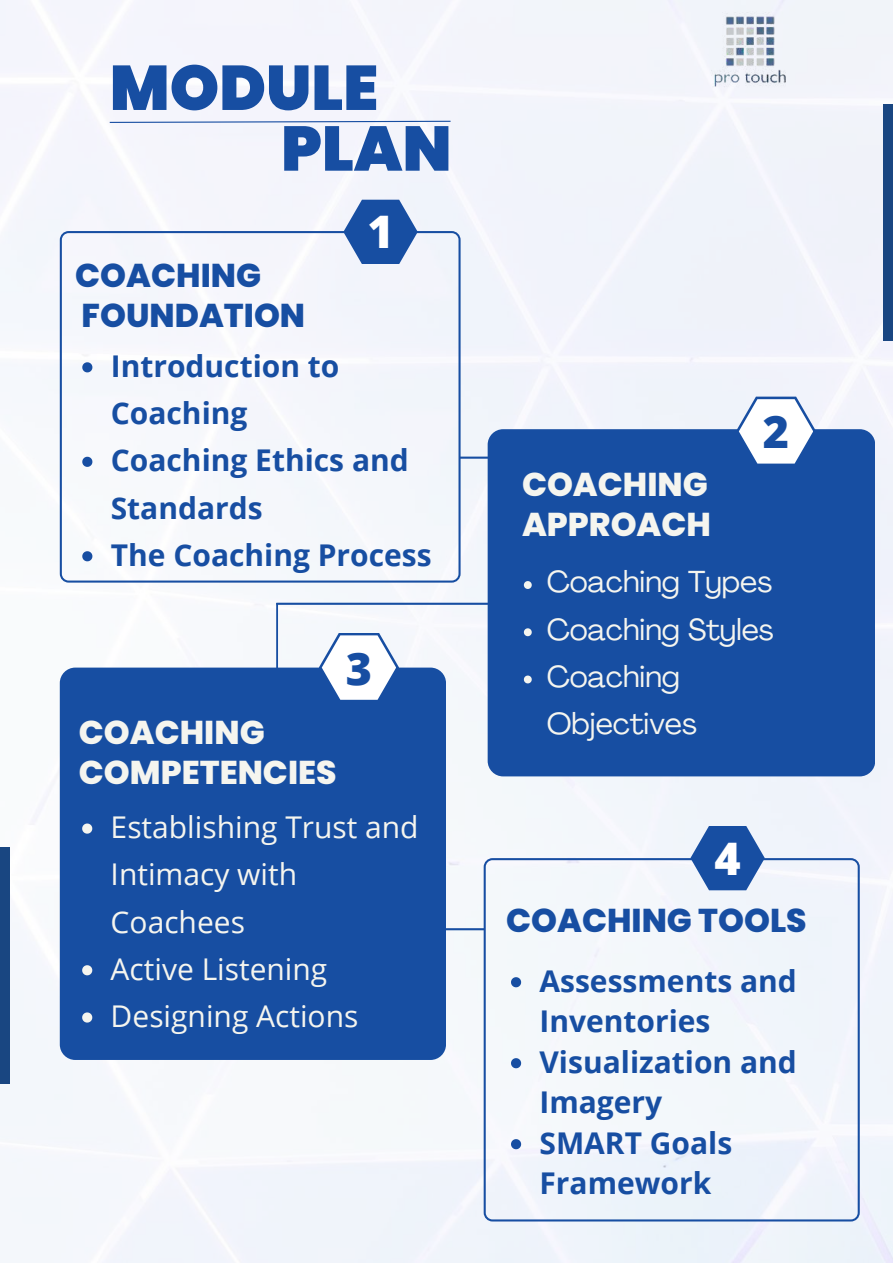
<style>
.page{position:relative;width:893px;height:1264px;background:#fff}
.page>*{position:absolute;margin:0;border:0;box-sizing:border-box;transform-origin:0 0}
.t1{font:900 63px/60.8px "Poppins";color:#174ea2}
.t2{font:800 44.85px "Open Sans";color:#fff}
.t3{font:800 44.85px "Open Sans";color:#174ea2}
.t4{font:800 33px/40.5px "Poppins";color:#f5f5ef}
.t5{font:800 33px/40.5px "Poppins";color:#174ea2}
.t6{font:700 30px/40.5px "Open Sans";color:#174ea2}
.t7{font:30px/47.2px "Open Sans";color:#f5f5ef}
.t8{font:30px/47.2px "Agrandir";color:#f5f5ef}
</style>
<div class="page">
<div style="left:0;top:0;width:892px;height:1262px;background:#f3f5fb"></div>
<div style="left:60px;top:231px;width:400px;height:351px;background:#f5f7fb"></div>
<div style="left:487px;top:429px;width:387px;height:347px;background:#174ea2;border-radius:15px"></div>
<svg style="left:446px;top:928px;width:37px;height:2px"></svg>
<div style="left:60px;top:667px;width:386px;height:392px;background:#174ea2;border-radius:15px"></div>
<div style="left:483px;top:858px;width:376px;height:363px;background:#f3f7fb"></div>
<svg style="left:459px;top:456px;width:29px;height:2px"></svg>
<svg style="left:511px;top:977px;width:10px;height:10px"></svg>
<svg style="left:511px;top:1058px;width:10px;height:10px"></svg>
<svg style="left:511px;top:1139px;width:10px;height:10px"></svg>
<svg style="left:82px;top:823px;width:10px;height:10px"></svg>
<svg style="left:82px;top:965px;width:10px;height:10px"></svg>
<svg style="left:82px;top:1012px;width:10px;height:10px"></svg>
<svg style="left:82px;top:362px;width:10px;height:10px"></svg>
<svg style="left:82px;top:457px;width:10px;height:10px"></svg>
<svg style="left:82px;top:551px;width:10px;height:10px"></svg>
<svg style="left:524px;top:581px;width:7px;height:8px"></svg>
<svg style="left:524px;top:628px;width:7px;height:8px"></svg>
<svg style="left:524px;top:675px;width:7px;height:8px"></svg>
<svg style="left:343px;top:200px;width:74px;height:64px"></svg>
<svg style="left:735px;top:396px;width:81px;height:68px"></svg>
<svg style="left:276px;top:602px;width:212px;height:188px"></svg>
<svg style="left:690px;top:825px;width:74px;height:65px"></svg>
<div style="left:0;top:847px;width:9px;height:236px;background:#194681"></div>
<div style="left:883px;top:105px;width:9px;height:236px;background:#194681"></div>
<img style="left:693px;top:8px;width:110px;height:96px">
<svg style="left:109px;top:120px;width:342px;height:3px"></svg>
<h1 class="t1" style="left:281px;top:57px;width:172px;text-indent:-171px">MODULE<br>PLAN</h1>
<p class="t5" style="left:75px;top:255px;width:231px">COACHING<br>FOUNDATION</p>
<h2 class="t2" style="left:367px;top:200px;width:28px">1</h2>
<p class="t6" style="left:111px;top:341px;width:322px;line-height:47.2px">Introduction to<br>Coaching<br>Coaching Ethics and<br>Standards<br>The Coaching Process</p>
<h2 class="t3" style="left:346px;top:636px;width:28px">3</h2>
<p class="t4" style="left:79px;top:712px;width:259px">COACHING<br>COMPETENCIES</p>
<p class="t7" style="left:111px;top:802px;width:309px">Establishing Trust and<br>Intimacy with<br>Coachees<br>Active Listening<br>Designing Actions</p>
<p class="t4" style="left:522px;top:464px;width:190px">COACHING<br>APPROACH</p>
<h2 class="t3" style="left:762px;top:400px;width:28px">2</h2>
<p class="t8" style="left:546px;top:561px;width:228px">Coaching Types<br>Coaching Styles<br>Coaching<br>Objectives</p>
<h2 class="t2" style="left:714px;top:826px;width:28px">4</h2>
<p class="t5" style="left:506px;top:900px;width:302px">COACHING TOOLS</p>
<p class="t6" style="left:539px;top:959px;width:259px">Assessments and<br>Inventories<br>Visualization and<br>Imagery<br>SMART Goals<br>Framework</p>
</div>
